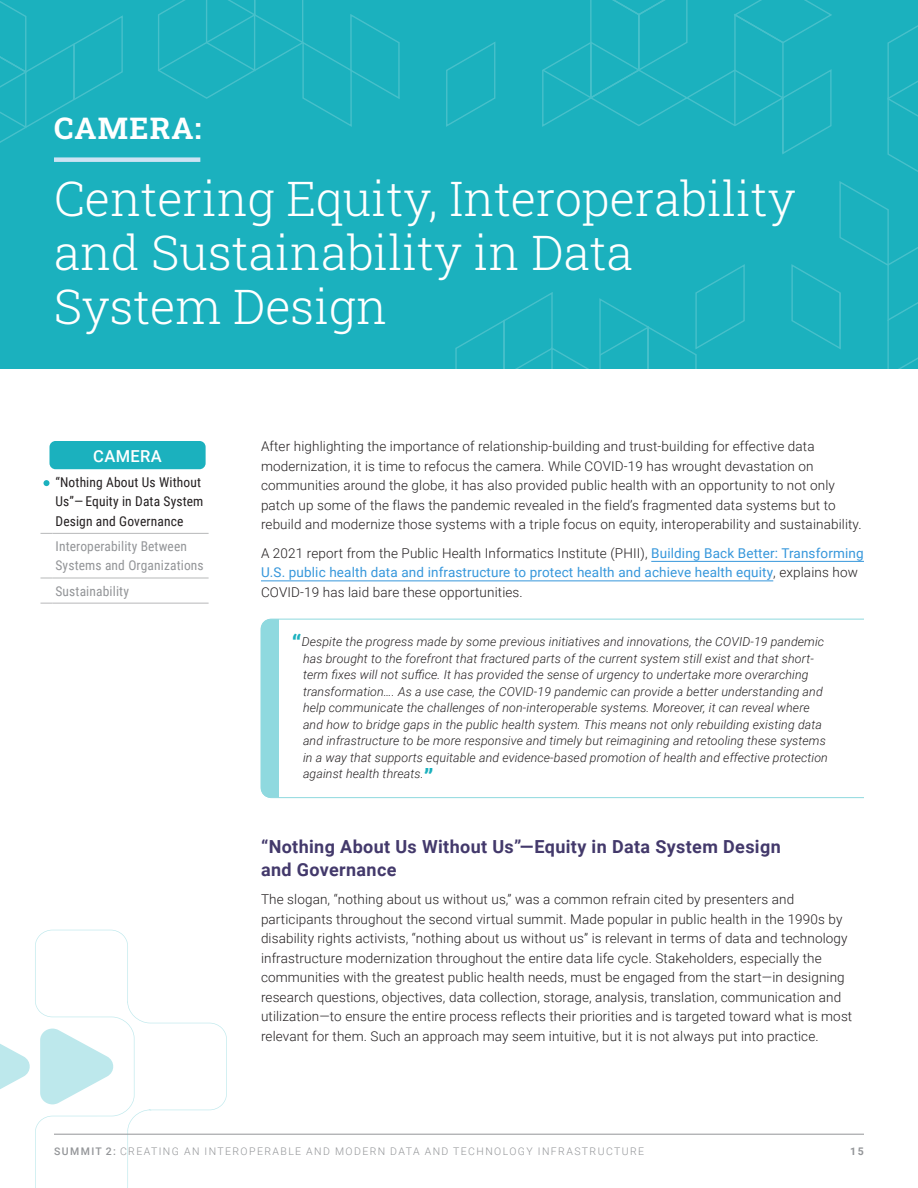
<style>
.page{position:relative;width:918px;height:1188px;background:#fff}
.page>*{position:absolute;margin:0;border:0;box-sizing:border-box;transform-origin:0 0}
.Section_title{font:300 48px/54px "Roboto Slab";color:#fff}
.Section_title_eyebro{font:30px "Roboto Slab";letter-spacing:.04em;color:#fff}
.Subhead{font:700 18px/22.5px "Roboto";letter-spacing:.02em;color:#43396b}
.Subhead-2{font:500 16.5px "Roboto";letter-spacing:.02em;color:#fff}
.Body{font:300 13.5px/19.5px "Roboto";letter-spacing:.01em;color:#231f20}
.Body-2{font:13.5px/19.5px "Roboto Condensed";letter-spacing:.01em;color:#231f20}
.Body-3{font:13.5px/19.5px "Roboto Condensed";letter-spacing:.01em;color:#939598}
.Inline_quote_no_attr{font:italic 300 12.3px/16.5px "Roboto";letter-spacing:.01em;color:#231f20}
.t1{font:300 10.5px "Roboto";letter-spacing:.135em;color:#939598}
.t2{font:700 10.5px "Roboto";color:#939598}
.s1{font-weight:400;color:#3697db}
.s2{font-weight:700;font-style:normal;font-size:24px;color:#1bb1be}
.s3{font-weight:500}
</style>
<div class="page">
<svg style="left:0;top:1044px;width:30px;height:45px"></svg>
<svg style="left:35px;top:930px;width:192px;height:258px"></svg>
<div style="left:0;top:0;width:918px;height:369px;background:#1bb1be"></div>
<svg style="left:0;top:1px;width:123px;height:142px"></svg>
<svg style="left:158px;top:0;width:242px;height:127px"></svg>
<svg style="left:446px;top:0;width:472px;height:369px"></svg>
<hr style="left:54px;top:1134px;width:810px;height:1px;background:#939598">
<div style="left:54px;top:157px;width:146px;height:5px;background:#cce3f3"></div>
<hr style="left:651px;top:561px;width:213px;height:1px;background:#3697db">
<hr style="left:261px;top:581px;width:512px;height:1px;background:#3697db">
<svg style="left:260px;top:618px;width:604px;height:180px"></svg>
<svg style="left:40px;top:533px;width:12px;height:1px"></svg>
<hr style="left:52px;top:533px;width:157px;height:1px;background:#b7b8b9">
<svg style="left:40px;top:578px;width:12px;height:1px"></svg>
<hr style="left:52px;top:578px;width:157px;height:1px;background:#b7b8b9">
<hr style="left:52px;top:603px;width:157px;height:1px;background:#b7b8b9">
<svg style="left:40px;top:603px;width:12px;height:1px"></svg>
<div style="left:50px;top:441px;width:156px;height:28px;background:#1bb1be;border-radius:6px"></div>
<svg style="left:44px;top:480px;width:6px;height:6px"></svg>
<p class="Section_title_eyebro" style="left:54px;top:108px;width:149px">CAMERA:</p>
<p class="Section_title" style="left:54px;top:170px;width:743px">Centering Equity, Interoperability and Sustainability in Data<br>System Design</p>
<p class="Subhead-2" style="left:93px;top:444px;width:70px">CAMERA</p>
<p class="Body-2" style="left:56px;top:472px;width:149px">“Nothing About Us Without<br>Us”— Equity in Data System<br>Design and Governance</p>
<p class="Body-3" style="left:56px;top:536px;width:150px">Interoperability Between<br>Systems and Organizations</p>
<p class="Body-3" style="left:56px;top:581px;width:75px">Sustainability</p>
<p class="Body" style="left:261px;top:436px;width:602px">After highlighting the importance of relationship-building and trust-building for effective data modernization, it is time to refocus the camera. While COVID-19 has wrought devastation on communities around the globe, it has also provided public health with an opportunity to not only patch up some of the flaws the pandemic revealed in the field’s fragmented data systems but to rebuild and modernize those systems with a triple focus on equity, interoperability and sustainability.</p>
<p class="Body" style="left:261px;top:543px;width:604px">A 2021 report from the Public Health Informatics Institute (PHII), <span class="s1">Building Back Better: Transforming<br>U.S. public health data and infrastructure to protect health and achieve health equity</span>, explains how<br>COVID-19 has laid bare these opportunities.</p>
<p class="Inline_quote_no_attr" style="left:303px;top:633px;width:526px;text-indent:-11px"><span class="s2">“</span>Despite the progress made by some previous initiatives and innovations, the COVID-19 pandemic has brought to the forefront that fractured parts of the current system still exist and that short&shy;term fixes will not suffice. It has provided the sense of urgency to undertake more overarching transformation…. As a use case, the COVID-19 pandemic can provide a better understanding and help communicate the challenges of non-interoperable systems. Moreover, it can reveal where and how to bridge gaps in the public health system. This means not only rebuilding existing data and infrastructure to be more responsive and timely but reimagining and retooling these systems in a way that supports equitable and evidence-based promotion of health and effective protection against health threats.<span class="s2">”</span></p>
<p class="Subhead" style="left:261px;top:835px;width:521px">“Nothing About Us Without Us”—Equity in Data System Design and Governance</p>
<p class="Body" style="left:261px;top:889px;width:593px">The slogan, “nothing about us without us,” was a common refrain cited by presenters and participants throughout the second virtual summit. Made popular in public health in the 1990s by disability rights activists, “nothing about us without us” is relevant in terms of data and technology infrastructure modernization throughout the entire data life cycle. Stakeholders, especially the communities with the greatest public health needs, must be engaged from the start—in designing research questions, objectives, data collection, storage, analysis, translation, communication and utilization—to ensure the entire process reflects their priorities and is targeted toward what is most relevant for them. Such an approach may seem intuitive, but it is not always put into practice.</p>
<p class="t1" style="left:54px;top:1144px;width:592px"><span class="s3">SUMMIT 2:</span> CREATING AN INTEROPERABLE AND MODERN DATA AND TECHNOLOGY INFRASTRUCTURE</p>
<p class="t2" style="left:850px;top:1144px;width:15px">15</p>
</div>
